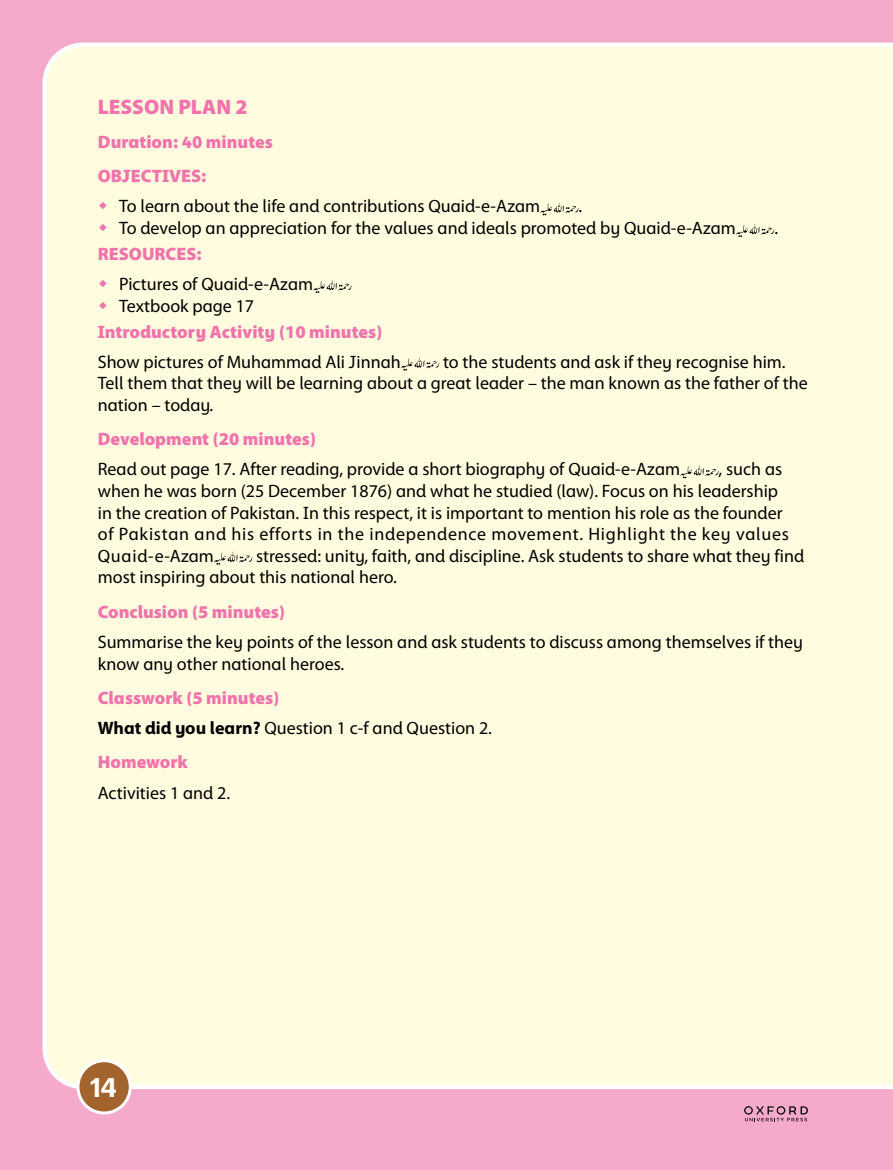
<style>
.page{position:relative;width:893px;height:1170px;background:#fff}
.page>*{position:absolute;margin:0;border:0;box-sizing:border-box;transform-origin:0 0}
.t1{font:700 27px "Forma DJR Text";color:#fff}
.t2{font:900 21px "Myriad Infant UKOUP";color:#f173ac}
.t3{font:18px/21.6px "Myriad Infant UKOUP";color:#000}
.t4{font:900 18px/34.3px "Myriad Infant UKOUP";color:#f173ac}
.s1{font-weight:900;color:#f173ac}
.s2{font-weight:700}
</style>
<div class="page">
<div style="left:0;top:0;width:893px;height:1169px;background:#f6aacb"></div>
<div style="left:42px;top:42px;width:851px;height:1048px;background:#fffcdf"></div>
<svg style="left:744px;top:1106px;width:64px;height:15px"></svg>
<div style="left:78px;top:1060px;width:52px;height:52px;background:#a3632c;border-radius:50%"></div>
<div style="left:76px;top:1059px;width:56px;height:55px;border:3px solid #fff;border-radius:50%"></div>
<svg style="left:540px;top:202px;width:39px;height:13px"></svg>
<svg style="left:736px;top:224px;width:38px;height:13px"></svg>
<svg style="left:313px;top:280px;width:39px;height:13px"></svg>
<svg style="left:401px;top:357px;width:38px;height:13px"></svg>
<svg style="left:680px;top:465px;width:39px;height:13px"></svg>
<svg style="left:214px;top:551px;width:38px;height:14px"></svg>
<svg style="left:99px;top:202px;width:8px;height:8px"></svg>
<svg style="left:99px;top:224px;width:8px;height:7px"></svg>
<svg style="left:99px;top:280px;width:8px;height:7px"></svg>
<svg style="left:99px;top:301px;width:8px;height:8px"></svg>
<p class="t2" style="left:98px;top:95px;width:151px">LESSON PLAN 2</p>
<p class="t4" style="left:98px;top:125px;width:177px">Duration: 40 minutes<br>OBJECTIVES:</p>
<p class="t3" style="left:119px;top:195px;width:423px">To learn about the life and contributions Quaid-e-Azam</p>
<p class="t3" style="left:119px;top:195px;width:618px;text-indent:460px">.<br>To develop an appreciation for the values and ideals promoted by Quaid-e-Azam</p>
<p class="t3" style="left:774px;top:217px;width:5px">.</p>
<p class="t4" style="left:98px;top:237px;width:105px">RESOURCES:</p>
<p class="t3" style="left:119px;top:273px;width:196px">Pictures of Quaid-e-Azam<br>Textbook page 17</p>
<p class="t4" style="left:98px;top:314px;width:286px">Introductory Activity (10 minutes)</p>
<p class="t3" style="left:98px;top:350px;width:304px">Show pictures of Muhammad Ali Jinnah</p>
<p class="t3" style="left:98px;top:350px;width:711px;text-indent:345px">to the students and ask if they recognise him.<br>Tell them that they will be learning about a great leader – the man known as the father of the nation – today.</p>
<p class="t4" style="left:98px;top:422px;width:220px">Development (20 minutes)</p>
<p class="t3" style="left:98px;top:458px;width:584px">Read out page 17. After reading, provide a short biography of Quaid-e-Azam</p>
<p class="t3" style="left:98px;top:458px;width:693px;text-indent:621px">, such as when he was born (25 December 1876) and what he studied (law). Focus on his leadership in the creation of Pakistan. In this respect, it is important to mention his role as the founder of Pakistan and his efforts in the independence movement. Highlight the key values Quaid-e-Azam</p>
<p class="t3" style="left:98px;top:544px;width:708px;text-indent:158px">stressed: unity, faith, and discipline. Ask students to share what they find most inspiring about this national hero.</p>
<p class="t4" style="left:98px;top:594px;width:189px">Conclusion (5 minutes)</p>
<p class="t3" style="left:98px;top:630px;width:707px">Summarise the key points of the lesson and ask students to discuss among themselves if they know any other national heroes.</p>
<p class="t3" style="left:98px;top:682px;width:396px;line-height:30.2px"><span class="s1">Classwork (5 minutes)<br></span><span class="s2">What did you learn?</span> Question 1 c-f and Question 2.</p>
<p class="t4" style="left:98px;top:745px;width:92px">Homework</p>
<p class="t3" style="left:98px;top:781px;width:134px">Activities 1 and 2.</p>
<h1 class="t1" style="left:90px;top:1069px;width:28px">14</h1>
</div>
